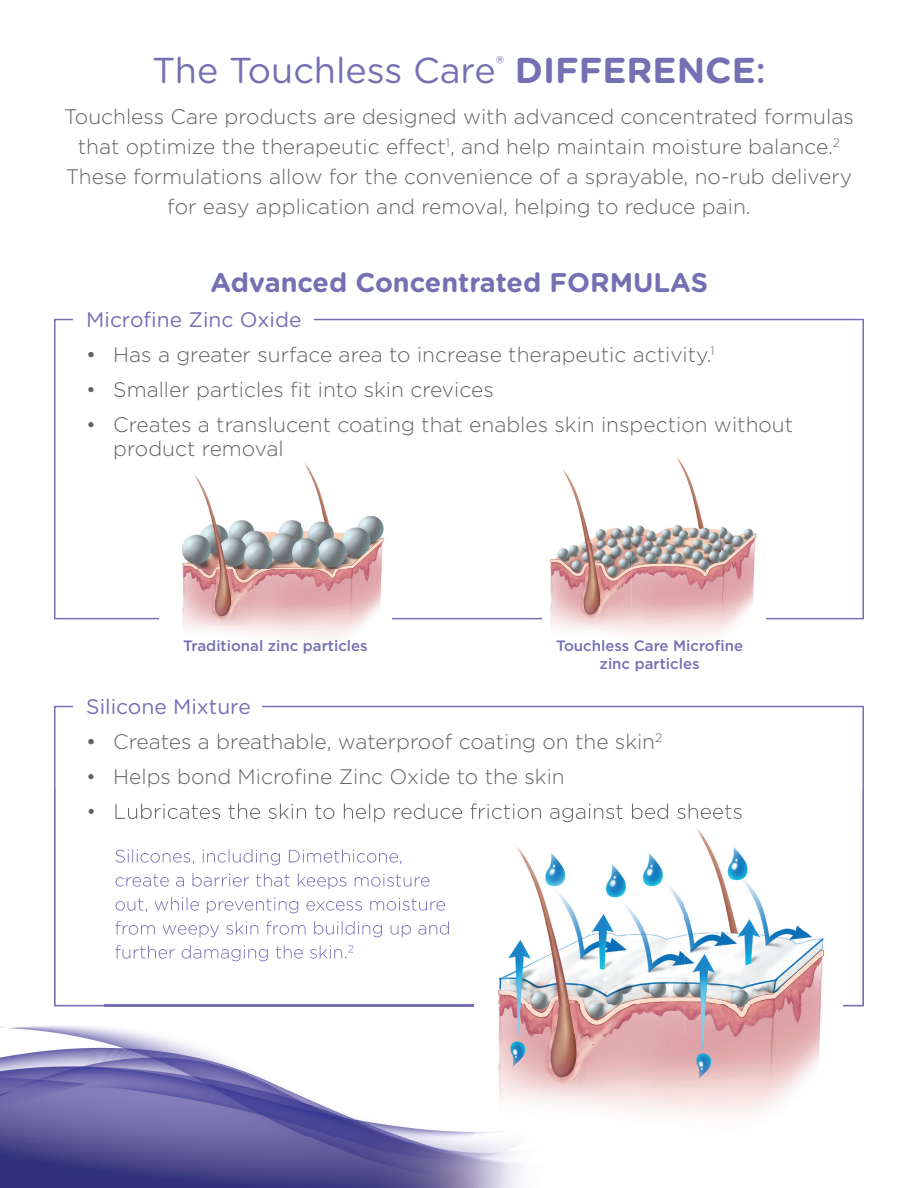
<style>
.page{position:relative;width:918px;height:1188px;background:#fff}
.page>*{position:absolute;margin:0;border:0;box-sizing:border-box;transform-origin:0 0}
.t1{font:36px "Gotham Rounded";color:#756fb3}
.t2{font:700 27px "Gotham Rounded";color:#756fb3}
.t3{font:300 21px/30px "Gotham";color:#636366;text-align:center}
.t4{font:21px "Gotham Rounded";color:#756fb3}
.t5{font:500 15px/18px "Gotham";color:#756fb3;text-align:center}
.s1{font-weight:700}
.s2{font-weight:500}
.s3{font-family:"Gotham Rounded";font-weight:400}
</style>
<div class="page">
<svg style="left:54px;top:319px;width:810px;height:300px"></svg>
<svg style="left:54px;top:706px;width:810px;height:80px"></svg>
<div style="left:73px;top:284px;width:241px;height:56px;background:#fff"></div>
<div style="left:73px;top:675px;width:188px;height:56px;background:#fff"></div>
<img style="left:0;top:787px;width:510px;height:401px">
<img style="left:54px;top:786px;width:51px;height:220px">
<img style="left:843px;top:786px;width:21px;height:220px">
<img style="left:104px;top:1005px;width:370px;height:1px">
<svg style="left:89px;top:809px;width:7px;height:10px"></svg>
<img style="left:115px;top:803px;width:627px;height:19px">
<img style="left:116px;top:849px;width:287px;height:16px">
<img style="left:116px;top:873px;width:314px;height:16px">
<img style="left:116px;top:897px;width:330px;height:16px">
<img style="left:115px;top:921px;width:336px;height:16px">
<img style="left:115px;top:945px;width:231px;height:16px">
<svg style="left:348px;top:945px;width:5px;height:7px"></svg>
<img style="left:474px;top:828px;width:351px;height:310px">
<div style="left:160px;top:607px;width:231px;height:18px;background:#fff"></div>
<img style="left:168px;top:462px;width:223px;height:176px">
<img style="left:542px;top:457px;width:223px;height:179px">
<img style="left:542px;top:607px;width:223px;height:18px">
<h1 class="t1" style="left:152px;top:45px;width:615px">The Touchless Care<sup>®</sup> <span class="s1">DIFFERENCE</span><span class="s2">:</span></h1>
<p class="t3" style="left:64px;top:101px;width:791px">Touchless Care products are designed with advanced concentrated formulas that optimize the therapeutic effect<sup>1</sup>, and help maintain moisture balance.<sup>2<br></sup>These formulations allow for the convenience of a sprayable, no-rub delivery for easy application and removal, helping to reduce pain.</p>
<p class="t2" style="left:210px;top:262px;width:499px">Advanced Concentrated FORMULAS</p>
<p class="t4" style="left:86px;top:306px;width:217px">Microfine Zinc Oxide</p>
<p class="t3" style="left:86px;top:339px;width:630px"><span class="s3">•</span> Has a greater surface area to increase therapeutic activity.<sup>1</sup></p>
<p class="t3" style="left:86px;top:374px;width:409px">• Smaller particles fit into skin crevices</p>
<p class="t3" style="left:113px;top:412px;width:682px;line-height:24px;text-align:left;text-indent:-27px">• Creates a translucent coating that enables skin inspection without product removal</p>
<p class="t5" style="left:183px;top:636px;width:186px">Traditional zinc particles</p>
<p class="t5" style="left:556px;top:636px;width:189px">Touchless Care Microfine zinc particles</p>
<p class="t4" style="left:86px;top:693px;width:166px">Silicone Mixture</p>
<p class="t3" style="left:86px;top:727px;width:578px"><span class="s3">•</span> Creates a breathable, waterproof coating on the skin<sup>2</sup></p>
<p class="t3" style="left:86px;top:761px;width:480px">• Helps bond Microfine Zinc Oxide to the skin</p>
</div>
